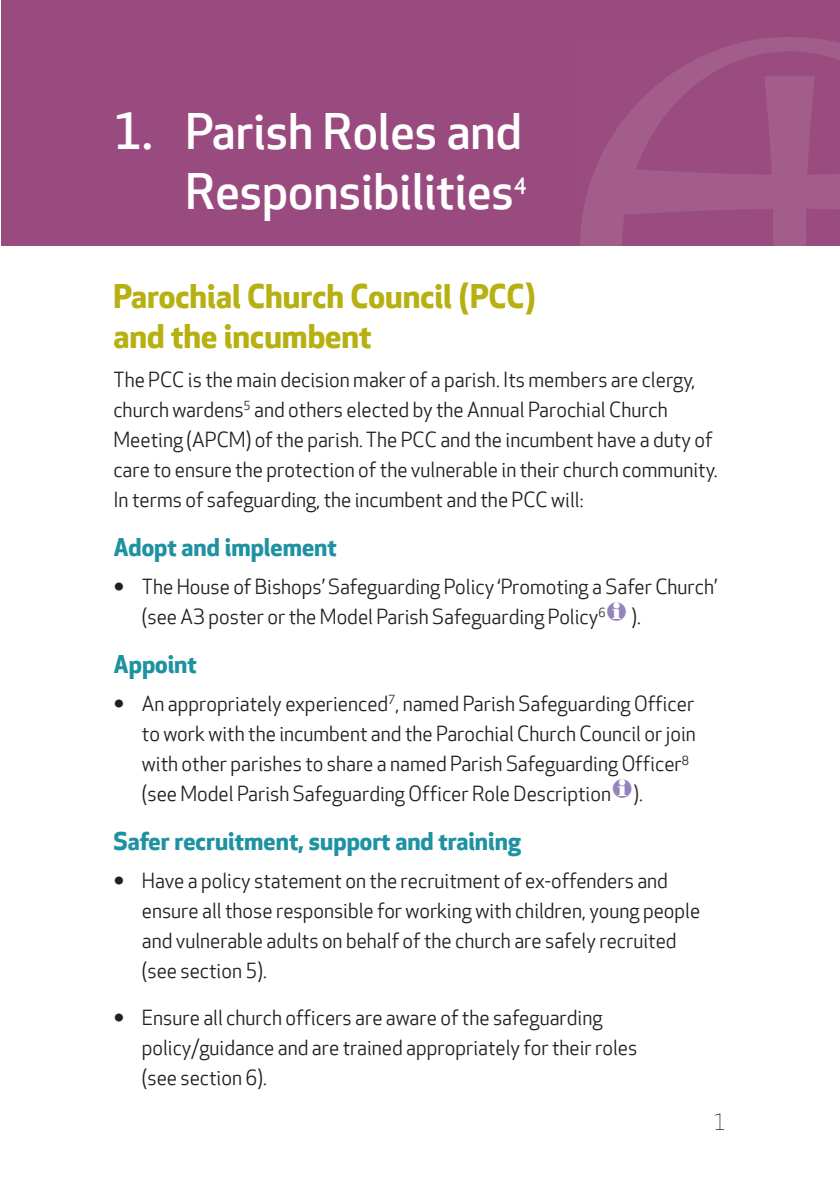
<style>
.page{position:relative;width:840px;height:1191px;background:#fff}
.page>*{position:absolute;margin:0;border:0;box-sizing:border-box;transform-origin:0 0}
.t1{font:500 48px/60px "Apex New";color:#fff;text-align:right}
.t2{font:700 32px/40px "Apex New";color:#b6b010}
.t3{font:700 24px "Apex New";color:#1e92a2}
.t4{font:300 22px "Apex New";color:#231f20}
.t5{font:20px/30px "Apex New";color:#231f20}
.s1{font-size:30px}
</style>
<div class="page">
<div style="left:1px;top:0;width:838px;height:245px;background:#994b80"></div>
<img style="left:580px;top:38px;width:259px;height:207px">
<h1 class="t1" style="left:113px;top:107px;width:415px">1. Parish Roles and<br>Responsibilities<sup>4</sup></h1>
<h2 class="t2" style="left:113px;top:280px;width:424px">Parochial Church Council (PCC) and the incumbent</h2>
<p class="t5" style="left:113px;top:367px;width:605px">The PCC is the main decision maker of a parish. Its members are clergy, church wardens<sup>5</sup> and others elected by the Annual Parochial Church Meeting (APCM) of the parish.The PCC and the incumbent have a duty of care to ensure the protection of the vulnerable in their church community.<br>In terms of safeguarding, the incumbent and the PCC will:</p>
<p class="t3" style="left:113px;top:537px;width:225px">Adopt and implement</p>
<p class="t5" style="left:142px;top:574px;width:576px;text-indent:-28px"><span class="s1">•</span> The House of Bishops’ Safeguarding Policy ‘Promoting a Safer Church’ (see A3 poster or the Model Parish Safeguarding Policy<sup>6</sup></p>
<p class="t5" style="left:631px;top:604px;width:11px">).</p>
<p class="t3" style="left:113px;top:654px;width:85px">Appoint</p>
<p class="t5" style="left:142px;top:691px;width:555px;text-indent:-28px"><span class="s1">•</span> An appropriately experienced<sup>7</sup>, named Parish Safeguarding Officer to work with the incumbent and the Parochial Church Council or join with other parishes to share a named Parish Safeguarding Officer<sup>8 </sup>(see Model Parish Safeguarding Officer Role Description ).</p>
<p class="t3" style="left:113px;top:831px;width:409px">Safer recruitment, support and training</p>
<p class="t5" style="left:142px;top:868px;width:559px;text-indent:-28px"><span class="s1">•</span> Have a policy statement on the recruitment of ex-offenders and ensure all those responsible for working with children, young people and vulnerable adults on behalf of the church are safely recruited (see section 5).</p>
<p class="t5" style="left:142px;top:1005px;width:496px;text-indent:-28px"><span class="s1">•</span> Ensure all church officers are aware of the safeguarding policy/guidance and are trained appropriately for their roles (see section 6).</p>
<p class="t4" style="left:712px;top:1113px;width:15px">1</p>
</div>
